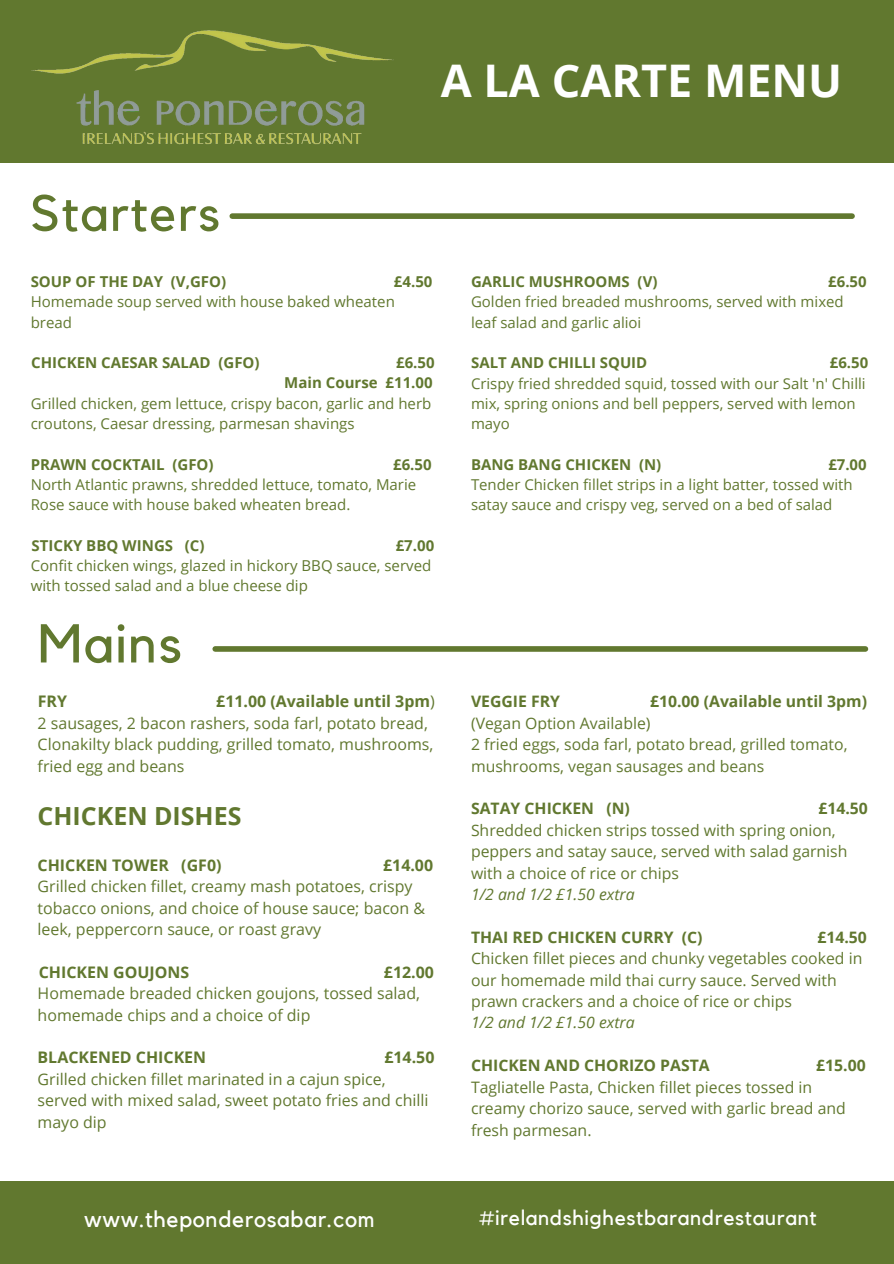
<style>
.page{position:relative;width:894px;height:1264px;background:#fff}
.page>*{position:absolute;margin:0;border:0;box-sizing:border-box;transform-origin:0 0}
.t1{font:54px "Kollektif";letter-spacing:.03em;color:#61782f}
.t2{font:50.55px "Kollektif";letter-spacing:.03em;color:#61782f}
.t3{font:700 45px "Open Sans";color:#fff}
.t4{font:700 24.9px "Open Sans";color:#61782f}
.t5{font:22.65px "Kollektif";letter-spacing:.03em;color:#fff}
.t6{font:21px "Kollektif";letter-spacing:.03em;color:#fff}
.t7{font:15.9px/21.5px "Open Sans";color:#61782f}
.t8{font:700 15.9px "Open Sans";color:#61782f}
.t9{font:15.75px/21.5px "Open Sans";color:#61782f}
.t10{font:700 15.75px "Open Sans";color:#61782f}
.t11{font:italic 15.75px "Open Sans";color:#61782f}
.t12{font:15px/20.2px "Open Sans";color:#61782f}
.t13{font:700 15px "Open Sans";color:#61782f}
.s1{font-weight:700}
.s2{font-weight:400}
</style>
<div class="page">
<div style="left:0;top:0;width:893px;height:163px;background:#61782f"></div>
<div style="left:215px;top:646px;width:650px;height:5px;background:#61782f"></div>
<div style="left:0;top:1181px;width:893px;height:82px;background:#61782f"></div>
<img style="left:31px;top:30px;width:363px;height:114px">
<div style="left:232px;top:213px;width:619px;height:6px;background:#61782f"></div>
<p class="t2" style="left:31px;top:190px;width:191px">Starters</p>
<p class="t3" style="left:440px;top:49px;width:403px">A LA CARTE MENU</p>
<p class="t12" style="left:31px;top:271px;width:403px;text-indent:363px"><span class="s1">£4.50<br></span>Homemade soup served with house baked wheaten bread</p>
<p class="t13" style="left:31px;top:352px;width:230px">CHICKEN CAESAR SALAD (GFO)</p>
<p class="t13" style="left:396px;top:352px;width:40px">£6.50</p>
<p class="t13" style="left:284px;top:372px;width:150px">Main Course £11.00</p>
<p class="t12" style="left:31px;top:393px;width:402px">Grilled chicken, gem lettuce, crispy bacon, garlic and herb croutons, Caesar dressing, parmesan shavings</p>
<p class="t13" style="left:31px;top:453px;width:184px">PRAWN COCKTAIL (GFO)</p>
<p class="t13" style="left:393px;top:453px;width:40px">£6.50</p>
<p class="t12" style="left:31px;top:474px;width:387px">North Atlantic prawns, shredded lettuce, tomato, Marie<br>Rose sauce with house baked wheaten bread.</p>
<p class="t13" style="left:32px;top:534px;width:174px">STICKY BBQ WINGS (C)</p>
<p class="t13" style="left:395px;top:534px;width:40px">£7.00</p>
<p class="t12" style="left:31px;top:555px;width:402px">Confit chicken wings, glazed in hickory BBQ sauce, served with tossed salad and a blue cheese dip</p>
<p class="t13" style="left:31px;top:271px;width:197px">SOUP OF THE DAY (V,GFO)</p>
<p class="t1" style="left:38px;top:618px;width:146px">Mains</p>
<p class="t8" style="left:38px;top:690px;width:31px">FRY</p>
<p class="t8" style="left:216px;top:690px;width:220px">£11.00 (Available until 3pm<span class="s2">)</span></p>
<p class="t7" style="left:38px;top:712px;width:397px">2 sausages, 2 bacon rashers, soda farl, potato bread,<br>Clonakilty black pudding, grilled tomato, mushrooms, fried egg and beans</p>
<p class="t4" style="left:38px;top:798px;width:205px">CHICKEN DISHES</p>
<p class="t8" style="left:38px;top:853px;width:185px">CHICKEN TOWER (GF0)</p>
<p class="t8" style="left:383px;top:853px;width:52px">£14.00</p>
<p class="t7" style="left:38px;top:875px;width:389px">Grilled chicken fillet, creamy mash potatoes, crispy tobacco onions, and choice of house sauce; bacon &amp; leek, peppercorn sauce, or roast gravy</p>
<p class="t8" style="left:39px;top:960px;width:152px">CHICKEN GOUJONS</p>
<p class="t8" style="left:384px;top:960px;width:52px">£12.00</p>
<p class="t7" style="left:38px;top:982px;width:384px">Homemade breaded chicken goujons, tossed salad, homemade chips and a choice of dip</p>
<p class="t8" style="left:38px;top:1046px;width:170px">BLACKENED CHICKEN</p>
<p class="t8" style="left:384px;top:1046px;width:52px">£14.50</p>
<p class="t7" style="left:38px;top:1067px;width:392px">Grilled chicken fillet marinated in a cajun spice, served with mixed salad, sweet potato fries and chilli mayo dip</p>
<p class="t13" style="left:471px;top:271px;width:188px">GARLIC MUSHROOMS (V)</p>
<p class="t12" style="left:471px;top:271px;width:397px;text-indent:357px"><span class="s1">£6.50<br></span>Golden fried breaded mushrooms, served with mixed leaf salad and garlic alioi</p>
<p class="t13" style="left:471px;top:352px;width:177px">SALT AND CHILLI SQUID</p>
<p class="t13" style="left:829px;top:352px;width:40px">£6.50</p>
<p class="t12" style="left:471px;top:372px;width:396px">Crispy fried shredded squid, tossed with our Salt 'n' Chilli mix, spring onions and bell peppers, served with lemon mayo</p>
<p class="t13" style="left:471px;top:453px;width:192px">BANG BANG CHICKEN (N)</p>
<p class="t12" style="left:471px;top:453px;width:397px;text-indent:357px"><span class="s1">£7.00<br></span>Tender Chicken fillet strips in a light batter, tossed with satay sauce and crispy veg, served on a bed of salad</p>
<p class="t10" style="left:471px;top:690px;width:90px">VEGGIE FRY</p>
<p class="t10" style="left:650px;top:690px;width:218px">£10.00 (Available until 3pm)</p>
<p class="t9" style="left:471px;top:712px;width:181px">(Vegan Option Available)</p>
<p class="t9" style="left:471px;top:733px;width:378px">2 fried eggs, soda farl, potato bread, grilled tomato, mushrooms, vegan sausages and beans</p>
<p class="t10" style="left:471px;top:797px;width:160px">SATAY CHICKEN (N)</p>
<p class="t10" style="left:818px;top:797px;width:51px">£14.50</p>
<p class="t9" style="left:471px;top:819px;width:378px">Shredded chicken strips tossed with spring onion, peppers and satay sauce, served with salad garnish with a choice of rice or chips</p>
<p class="t11" style="left:471px;top:883px;width:165px">1/2 and 1/2 £1.50 extra</p>
<p class="t10" style="left:471px;top:926px;width:233px">THAI RED CHICKEN CURRY (C)</p>
<p class="t10" style="left:817px;top:926px;width:51px">£14.50</p>
<p class="t9" style="left:471px;top:947px;width:393px">Chicken fillet pieces and chunky vegetables cooked in our homemade mild thai curry sauce. Served with prawn crackers and a choice of rice or chips</p>
<p class="t11" style="left:471px;top:1011px;width:165px">1/2 and 1/2 £1.50 extra</p>
<p class="t10" style="left:471px;top:1054px;width:240px">CHICKEN AND CHORIZO PASTA</p>
<p class="t10" style="left:816px;top:1054px;width:51px">£15.00</p>
<p class="t9" style="left:471px;top:1075px;width:376px">Tagliatelle Pasta, Chicken fillet pieces tossed in creamy chorizo sauce, served with garlic bread and fresh parmesan.</p>
<p class="t5" style="left:84px;top:1208px;width:292px">www.theponderosabar.com</p>
<p class="t6" style="left:479px;top:1207px;width:339px">#irelandshighestbarandrestaurant</p>
</div>
